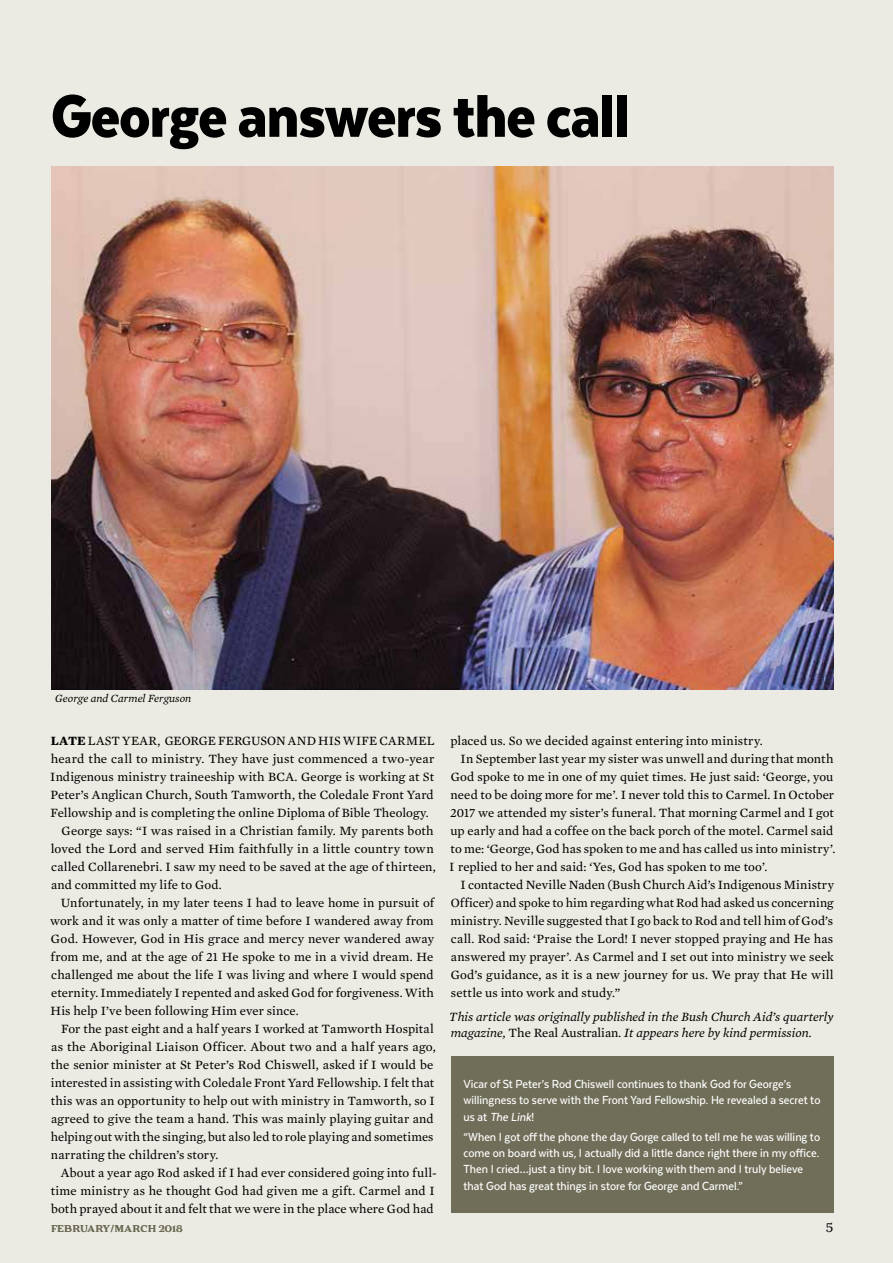
<style>
.page{position:relative;width:893px;height:1263px;background:#ecebe3}
.page>*{position:absolute;margin:0;border:0;box-sizing:border-box;transform-origin:0 0}
.t1{font:900 69px "Texta Narrow";letter-spacing:-.015em;color:#000}
.t2{font:500 13.5px/16.2px "Texta Narrow";color:#fff}
.t3{font:13.5px "Battlefin";color:#000}
.t4{font:12.9px "Mercury Text G2";letter-spacing:.01em;color:#000}
.t5{font:italic 12.9px/15.8px "Mercury Text G2";color:#000}
.t6{font:italic 11.25px "Mercury Text G2";color:#000}
.t7{font:700 10.5px "Battlefin";color:#706e59}
.s1{font-weight:700}
.s2{font-style:normal}
.s3{font-style:italic}
</style>
<div class="page">
<div style="left:451px;top:1057px;width:382px;height:156px;background:#706e59"></div>
<img style="left:51px;top:167px;width:782px;height:523px">
<h1 class="t1" style="left:51px;top:80px;width:580px">George answers the call</h1>
<p class="t6" style="left:55px;top:692px;width:138px">George and Carmel Ferguson</p>
<p class="t4" style="left:51px;top:733px;width:385px"><span class="s1">LATE</span> LAST YEAR, GEORGE FERGUSON AND HIS WIFE CARMEL</p>
<p class="t4" style="left:51px;top:751px;width:385px">heard the call to ministry. They have just commenced a two-year</p>
<p class="t4" style="left:50px;top:769px;width:385px">Indigenous ministry traineeship with BCA. George is working at St</p>
<p class="t4" style="left:50px;top:787px;width:385px">Peter’s Anglican Church, South Tamworth, the Coledale Front Yard</p>
<p class="t4" style="left:50px;top:805px;width:380px">Fellowship and is completing the online Diploma of Bible Theology.</p>
<p class="t4" style="left:62px;top:823px;width:374px">George says: “I was raised in a Christian family. My parents both</p>
<p class="t4" style="left:51px;top:841px;width:384px">loved the Lord and served Him faithfully in a little country town</p>
<p class="t4" style="left:51px;top:859px;width:386px">called Collarenebri. I saw my need to be saved at the age of thirteen,</p>
<p class="t4" style="left:51px;top:877px;width:172px">and committed my life to God.</p>
<p class="t4" style="left:61px;top:895px;width:375px">Unfortunately, in my later teens I had to leave home in pursuit of</p>
<p class="t4" style="left:50px;top:913px;width:385px">work and it was only a matter of time before I wandered away from</p>
<p class="t4" style="left:51px;top:931px;width:385px">God. However, God in His grace and mercy never wandered away</p>
<p class="t4" style="left:51px;top:949px;width:384px">from me, and at the age of 21 He spoke to me in a vivid dream. He</p>
<p class="t4" style="left:51px;top:967px;width:384px">challenged me about the life I was living and where I would spend</p>
<p class="t4" style="left:51px;top:985px;width:384px">eternity. Immediately I repented and asked God for forgiveness. With</p>
<p class="t4" style="left:50px;top:1003px;width:250px">His help I’ve been following Him ever since.</p>
<p class="t4" style="left:61px;top:1021px;width:374px">For the past eight and a half years I worked at Tamworth Hospital</p>
<p class="t4" style="left:51px;top:1039px;width:386px">as the Aboriginal Liaison Officer. About two and a half years ago,</p>
<p class="t4" style="left:51px;top:1057px;width:384px">the senior minister at St Peter’s Rod Chiswell, asked if I would be</p>
<p class="t4" style="left:51px;top:1075px;width:385px">interested in assisting with Coledale Front Yard Fellowship. I felt that</p>
<p class="t4" style="left:51px;top:1093px;width:385px">this was an opportunity to help out with ministry in Tamworth, so I</p>
<p class="t4" style="left:51px;top:1111px;width:384px">agreed to give the team a hand. This was mainly playing guitar and</p>
<p class="t4" style="left:51px;top:1129px;width:384px">helping out with the singing, but also led to role playing and sometimes</p>
<p class="t4" style="left:51px;top:1147px;width:169px">narrating the children’s story.</p>
<p class="t4" style="left:61px;top:1165px;width:377px">About a year ago Rod asked if I had ever considered going into full-</p>
<p class="t4" style="left:51px;top:1183px;width:385px">time ministry as he thought God had given me a gift. Carmel and I</p>
<p class="t4" style="left:51px;top:1201px;width:384px">both prayed about it and felt that we were in the place where God had</p>
<p class="t4" style="left:450px;top:733px;width:314px">placed us. So we decided against entering into ministry.</p>
<p class="t4" style="left:461px;top:751px;width:374px">In September last year my sister was unwell and during that month</p>
<p class="t4" style="left:451px;top:769px;width:384px">God spoke to me in one of my quiet times. He just said: ‘George, you</p>
<p class="t4" style="left:451px;top:787px;width:385px">need to be doing more for me’. I never told this to Carmel. In October</p>
<p class="t4" style="left:450px;top:805px;width:385px">2017 we attended my sister’s funeral. That morning Carmel and I got</p>
<p class="t4" style="left:450px;top:823px;width:384px">up early and had a coffee on the back porch of the motel. Carmel said</p>
<p class="t4" style="left:450px;top:841px;width:386px">to me: ‘George, God has spoken to me and has called us into ministry’.</p>
<p class="t4" style="left:450px;top:859px;width:319px">I replied to her and said: ‘Yes, God has spoken to me too’.</p>
<p class="t4" style="left:460px;top:877px;width:375px">I contacted Neville Naden (Bush Church Aid’s Indigenous Ministry</p>
<p class="t4" style="left:451px;top:895px;width:384px">Officer) and spoke to him regarding what Rod had asked us concerning</p>
<p class="t4" style="left:451px;top:913px;width:384px">ministry. Neville suggested that I go back to Rod and tell him of God’s</p>
<p class="t4" style="left:451px;top:931px;width:384px">call. Rod said: ‘Praise the Lord! I never stopped praying and He has</p>
<p class="t4" style="left:451px;top:949px;width:385px">answered my prayer’. As Carmel and I set out into ministry we seek</p>
<p class="t4" style="left:451px;top:967px;width:384px">God’s guidance, as it is a new journey for us. We pray that He will</p>
<p class="t4" style="left:451px;top:985px;width:171px">settle us into work and study.”</p>
<p class="t5" style="left:450px;top:1009px;width:385px">This article was originally published in the Bush Church Aid’s quarterly magazine, <span class="s2">The Real Australian</span>. It appears here by kind permission.</p>
<p class="t2" style="left:463px;top:1076px;width:359px">Vicar of St Peter’s Rod Chiswell continues to thank God for George’s willingness to serve with the Front Yard Fellowship. He revealed a secret to us at <span class="s3">The Link</span>!</p>
<p class="t2" style="left:463px;top:1129px;width:358px">“When I got off the phone the day Gorge called to tell me he was willing to come on board with us, I actually did a little dance right there in my office.<br>Then I cried…just a tiny bit. I love working with them and I truly believe that God has great things in store for George and Carmel.”</p>
<p class="t7" style="left:51px;top:1222px;width:133px">FEBRUARY/MARCH 2018</p>
<p class="t3" style="left:826px;top:1220px;width:9px">5</p>
</div>
